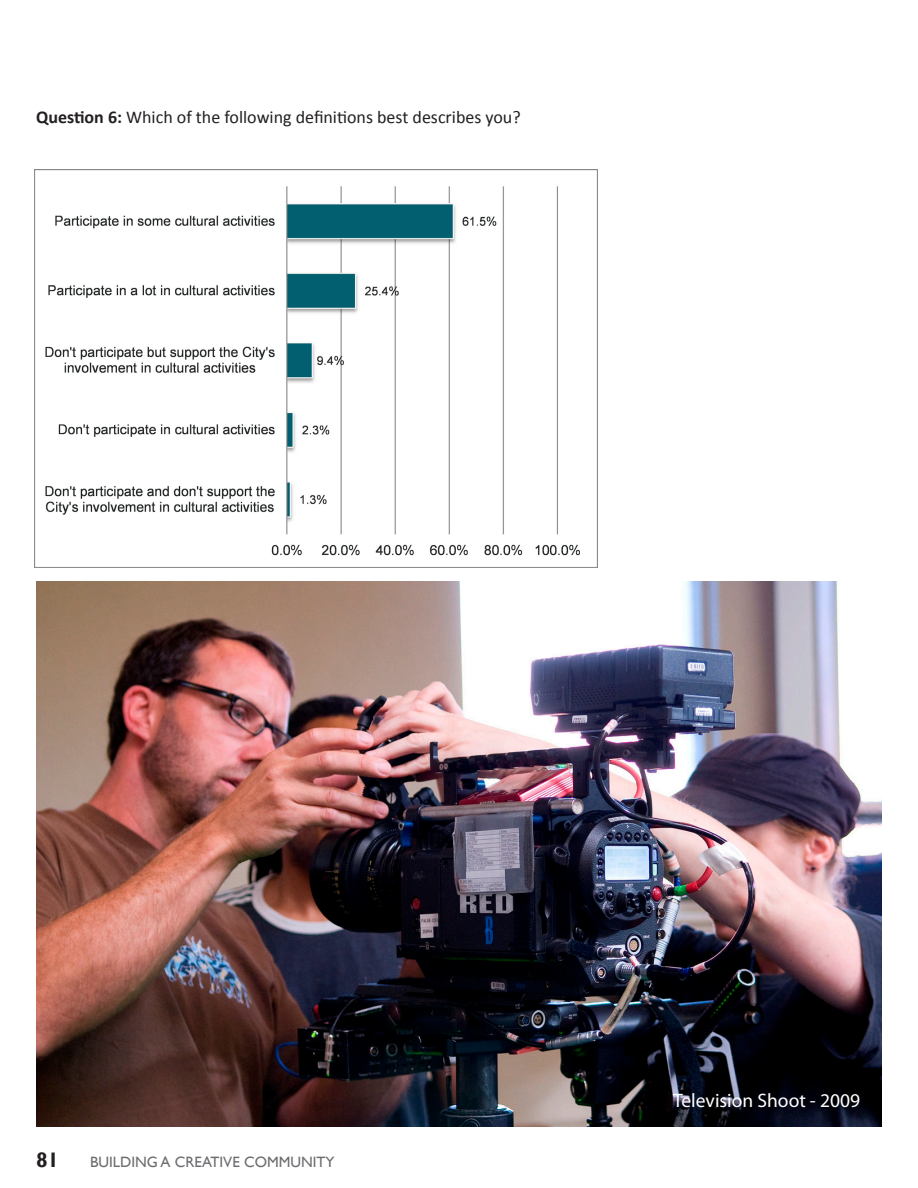
<style>
.page{position:relative;width:918px;height:1188px;background:#fff}
.page>*{position:absolute;margin:0;border:0;box-sizing:border-box;transform-origin:0 0}
.t1{font:700 21px "Gill Sans";color:#231f20}
.t2{font:19.5px "Myriad Pro";color:#fff}
.t3{font:18px "Calibri";color:#231f20}
.t4{font:15px "Gill Sans";color:#6c6d70}
.s1{font-weight:700}
</style>
<div class="page">
<img style="left:35px;top:169px;width:563px;height:399px">
<img style="left:36px;top:581px;width:846px;height:546px">
<p class="t3" style="left:36px;top:106px;width:486px"><span class="s1">Question 6:</span> Which of the following definitions best describes you?</p>
<p class="t1" style="left:36px;top:1148px;width:25px">81</p>
<p class="t4" style="left:90px;top:1154px;width:246px">BUILDING A CREATIVE COMMUNITY</p>
<p class="t2" style="left:673px;top:1089px;width:188px">Television Shoot - 2009</p>
</div>
